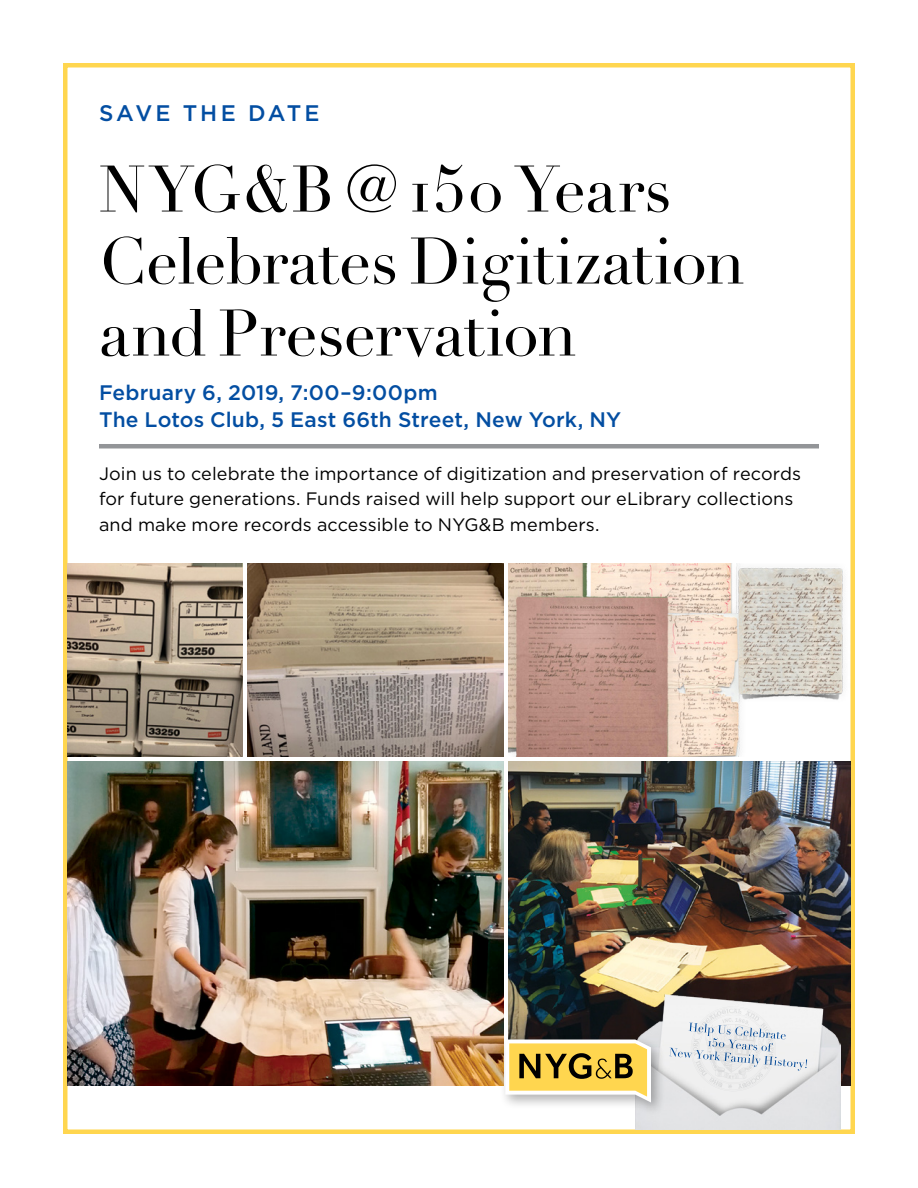
<style>
.page{position:relative;width:918px;height:1188px;background:#fff}
.page>*{position:absolute;margin:0;border:0;box-sizing:border-box;transform-origin:0 0}
.NYGB_Header-A___Dido{font:64.5px/72px "Didot";letter-spacing:-.01em;color:#000}
.NYGB_Header-C___Goth{font:500 22.5px "Gotham";letter-spacing:.13em;color:#034ea2}
.NYGB_Header-C___Goth-2{font:500 21px/27px "Gotham HTF";letter-spacing:.01em;color:#034ea2}
.NYGB_Body_Text___Int{font:18px/25.5px "Gotham HTF";letter-spacing:.005em;color:#000}
</style>
<div class="page">
<hr style="left:99px;top:444px;width:720px;height:4px;background:#939598">
<div style="left:63px;top:63px;width:792px;height:1071px;border:4px solid #ffd64f"></div>
<img style="left:68px;top:761px;width:436px;height:324px">
<img style="left:508px;top:761px;width:342px;height:324px">
<img style="left:68px;top:563px;width:175px;height:194px">
<img style="left:248px;top:563px;width:256px;height:194px">
<img style="left:508px;top:563px;width:335px;height:194px">
<img style="left:635px;top:994px;width:206px;height:136px">
<svg style="left:669px;top:1005px;width:138px;height:88px"></svg>
<div style="left:500px;top:1034px;width:165px;height:82px;background:#000;opacity:.3"></div>
<svg style="left:505px;top:1040px;width:146px;height:62px;background:#d9c070"></svg>
<p class="NYGB_Header-C___Goth" style="left:99px;top:99px;width:222px">SAVE THE DATE</p>
<p class="NYGB_Header-A___Dido" style="left:99px;top:155px;width:647px">NYG&amp;B @ 150 Years<br>Celebrates Digitization and Preservation</p>
<p class="NYGB_Header-C___Goth-2" style="left:99px;top:379px;width:524px">February 6, 2019, 7:00–9:00pm<br>The Lotos Club, 5 East 66th Street, New York, NY</p>
<p class="NYGB_Body_Text___Int" style="left:99px;top:461px;width:704px">Join us to celebrate the importance of digitization and preservation of records for future generations. Funds raised will help support our eLibrary collections and make more records accessible to NYG&amp;B members.</p>
</div>
